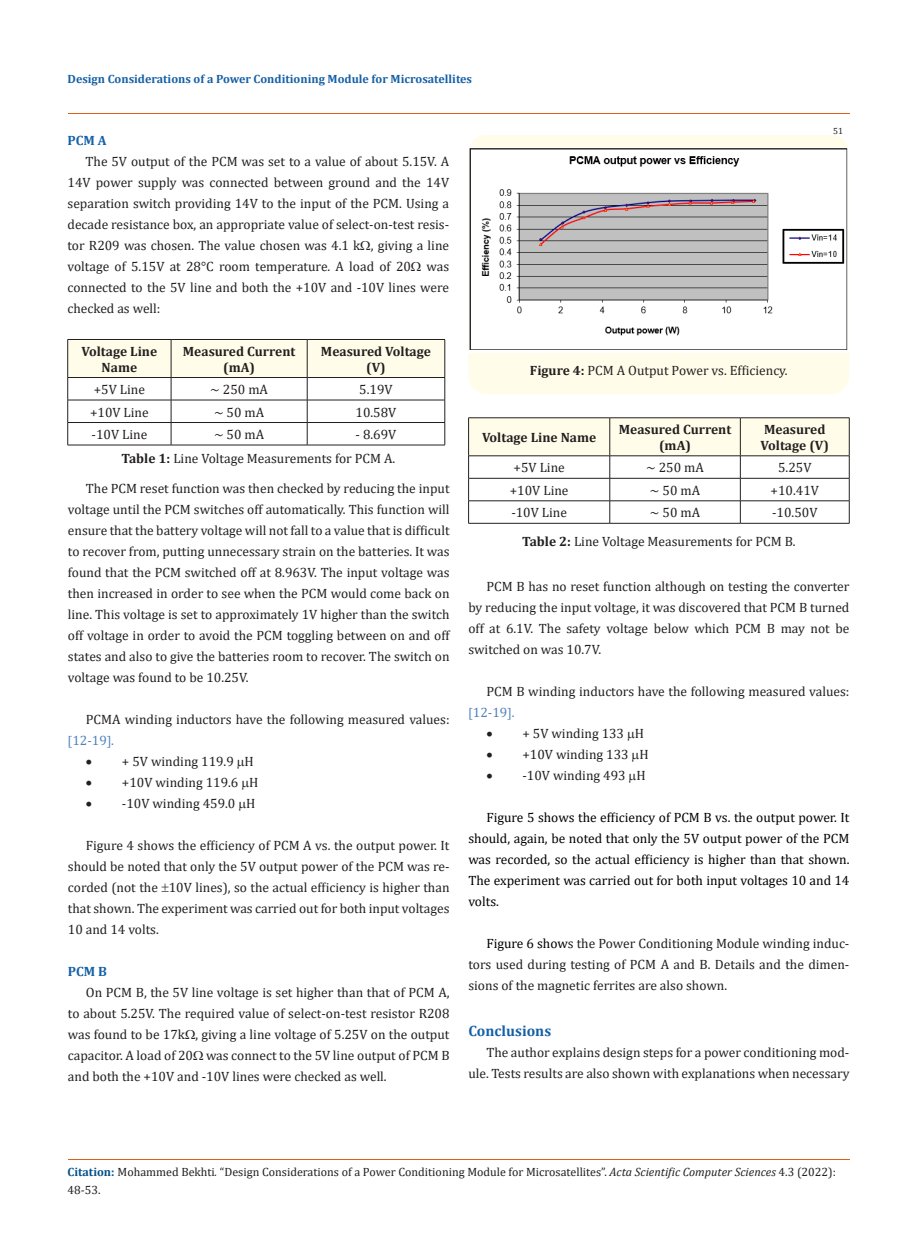
<style>
.page{position:relative;width:917px;height:1260px;background:#fff}
.page>*{position:absolute;margin:0;border:0;box-sizing:border-box;transform-origin:0 0}
.Heading_3{font:700 15px "Cambria";color:#1560a6}
.Body_Text{font:13.5px/21px "Cambria";color:#231f20;text-align:justify}
.t1{font:13.5px/21px "Cambria";color:#000;text-align:justify}
.t2{font:700 13.5px/15.5px "Cambria";color:#231f20;text-align:center}
.Heading_3-2{font:700 13.5px "Cambria";letter-spacing:-.005em;color:#1560a6}
.t3{font:12px/18px "Cambria";color:#231f20}
.t4{font:700 12px "Cambria";color:#1560a6}
.t5{font:9px "Cambria";color:#231f20}
.s1{font-weight:700}
.s2{color:#4f81bd}
.s3{color:#000}
.s4{font-weight:700;color:#035089}
.s5{font-style:italic}
</style>
<div class="page">
<svg style="left:67px;top:339px;width:378px;height:106px"></svg>
<hr style="left:68px;top:445px;width:103px;height:1px;background:#231f20">
<hr style="left:171px;top:445px;width:136px;height:1px;background:#231f20">
<hr style="left:307px;top:445px;width:138px;height:1px;background:#231f20">
<svg style="left:468px;top:418px;width:382px;height:105px"></svg>
<hr style="left:468px;top:523px;width:141px;height:1px;background:#231f20">
<hr style="left:609px;top:523px;width:131px;height:1px;background:#231f20">
<hr style="left:740px;top:523px;width:109px;height:1px;background:#231f20">
<hr style="left:68px;top:113px;width:781px;height:1px;background:#e05d1a">
<hr style="left:68px;top:1160px;width:781px;height:1px;background:#e05d1a">
<div style="left:468px;top:135px;width:381px;height:259px;background:#fffde9;border-radius:18px"></div>
<img style="left:469px;top:148px;width:379px;height:205px">
<p class="t4" style="left:68px;top:70px;width:406px">Design Considerations of a Power Conditioning Module for Microsatellites</p>
<p class="t5" style="left:833px;top:125px;width:11px">51</p>
<p class="Heading_3-2" style="left:68px;top:131px;width:41px">PCM A</p>
<p class="Body_Text" style="left:68px;top:151px;width:383px;text-indent:18px">The 5V output of the PCM was set to a value of about 5.15V. A 14V power supply was connected between ground and the 14V separation switch providing 14V to the input of the PCM. Using a decade resistance box, an appropriate value of select-on-test resis&shy;tor R209 was chosen. The value chosen was 4.1 k , giving a line voltage of 5.15V at 28°C room temperature. A load of 20 was connected to the 5V line and both the +10V and -10V lines were checked as well:</p>
<p class="t2" style="left:81px;top:343px;width:77px">Voltage Line<br>Name</p>
<p class="t2" style="left:183px;top:343px;width:114px">Measured Current (mA)</p>
<p class="t2" style="left:321px;top:343px;width:112px">Measured Voltage (V)</p>
<p class="Body_Text" style="left:94px;top:379px;width:53px">+5V Line</p>
<p class="Body_Text" style="left:210px;top:379px;width:59px">~ 250 mA</p>
<p class="Body_Text" style="left:359px;top:379px;width:35px">5.19V</p>
<p class="Body_Text" style="left:90px;top:401px;width:60px">+10V Line</p>
<p class="Body_Text" style="left:214px;top:401px;width:52px">~ 50 mA</p>
<p class="Body_Text" style="left:355px;top:401px;width:42px">10.58V</p>
<p class="Body_Text" style="left:92px;top:424px;width:57px">-10V Line</p>
<p class="Body_Text" style="left:214px;top:424px;width:52px">~ 50 mA</p>
<p class="Body_Text" style="left:355px;top:424px;width:42px">- 8.69V</p>
<p class="Body_Text" style="left:121px;top:448px;width:275px"><span class="s1">Table 1:</span> Line Voltage Measurements for PCM A.</p>
<p class="Body_Text" style="left:68px;top:478px;width:383px;text-indent:18px">The PCM reset function was then checked by reducing the input voltage until the PCM switches off automatically. This function will ensure that the battery voltage will not fall to a value that is difficult to recover from, putting unnecessary strain on the batteries. It was found that the PCM switched off at 8.963V. The input voltage was then increased in order to see when the PCM would come back on line. This voltage is set to approximately 1V higher than the switch off voltage in order to avoid the PCM toggling between on and off states and also to give the batteries room to recover. The switch on voltage was found to be 10.25V.</p>
<p class="Body_Text" style="left:72px;top:709px;width:378px;text-indent:14px">PCMA winding inductors have the following measured values:<br><span class="s2">12-19 .</span></p>
<p class="Body_Text" style="left:86px;top:751px;width:169px">• + 5V winding 119.9 H</p>
<p class="Body_Text" style="left:86px;top:772px;width:174px">• +10V winding 119.6 H</p>
<p class="Body_Text" style="left:86px;top:793px;width:171px">• -10V winding 459.0 H</p>
<p class="Body_Text" style="left:68px;top:835px;width:383px;text-indent:18px">Figure 4 shows the efficiency of PCM A vs. the output power. It should be noted that only the 5V output power of the PCM was re&shy;corded (not the 10V lines), so the actual efficiency is higher than that shown. The experiment was carried out for both input voltages 10 and 14 volts.</p>
<p class="Heading_3-2" style="left:68px;top:962px;width:41px">PCM B</p>
<p class="Body_Text" style="left:68px;top:982px;width:383px;text-indent:18px">On PCM B, the 5V line voltage is set higher than that of PCM A, to about 5.25V. The required value of select-on-test resistor R208 was found to be 17k , giving a line voltage of 5.25V on the output capacitor. A load of 20 was connect to the 5V line output of PCM B and both the +10V and -10V lines were checked as well.</p>
<p class="Body_Text" style="left:530px;top:360px;width:259px"><span class="s1">Figure 4:</span> PCM A Output Power vs. Efficiency.</p>
<p class="t2" style="left:482px;top:429px;width:116px">Voltage Line Name</p>
<p class="t2" style="left:618px;top:422px;width:114px">Measured Current (mA)</p>
<p class="t2" style="left:760px;top:422px;width:70px;text-align:left">Measured<br>Voltage (V)</p>
<p class="Body_Text" style="left:513px;top:457px;width:53px">+5V Line</p>
<p class="Body_Text" style="left:646px;top:457px;width:59px">~ 250 mA</p>
<p class="Body_Text" style="left:778px;top:457px;width:35px">5.25V</p>
<p class="Body_Text" style="left:510px;top:480px;width:60px">+10V Line</p>
<p class="Body_Text" style="left:650px;top:480px;width:52px">~ 50 mA</p>
<p class="Body_Text" style="left:770px;top:480px;width:50px">+10.41V</p>
<p class="Body_Text" style="left:511px;top:502px;width:57px">-10V Line</p>
<p class="Body_Text" style="left:650px;top:502px;width:52px">~ 50 mA</p>
<p class="Body_Text" style="left:772px;top:502px;width:47px">-10.50V</p>
<p class="Body_Text" style="left:522px;top:531px;width:275px"><span class="s1">Table 2:</span> Line Voltage Measurements for PCM B.</p>
<p class="Body_Text" style="left:468px;top:576px;width:382px;text-indent:18px">PCM B has no reset function although on testing the converter by reducing the input voltage, it was discovered that PCM B turned off at 6.1V. The safety voltage below which PCM B may not be switched on was 10.7V.</p>
<p class="Body_Text" style="left:473px;top:681px;width:378px;text-indent:14px">PCM B winding inductors have the following measured values:<br><span class="s2">12-19 .</span></p>
<p class="Body_Text" style="left:486px;top:723px;width:159px">• + 5V winding 133 H</p>
<p class="Body_Text" style="left:486px;top:744px;width:164px">• +10V winding 133 H</p>
<p class="Body_Text" style="left:486px;top:765px;width:161px">• -10V winding 493 H</p>
<p class="t1" style="left:468px;top:807px;width:382px;text-indent:18px">Figure 5 shows the efficiency of PCM B vs. the output power. It should, again, be noted that only the 5V output power of the PCM was recorded, so the actual efficiency is higher than that shown.<br>The experiment was carried out for both input voltages 10 and 14 volts.</p>
<p class="Body_Text" style="left:468px;top:933px;width:382px;text-indent:18px"><span class="s3">Figure 6 show</span>s the Power Conditioning Module winding induc&shy;tors used during testing of PCM A and B. Details and the dimen&shy;sions of the magnetic ferrites are also shown.</p>
<p class="Heading_3" style="left:468px;top:1020px;width:84px">Conclusions</p>
<p class="Body_Text" style="left:468px;top:1042px;width:382px;text-align:right">The author explains design steps for a power conditioning mod&shy;ule. Tests results are also shown with explanations when necessary</p>
<p class="t3" style="left:68px;top:1163px;width:770px"><span class="s4">Citation:</span> Mohammed Bekhti<span class="s5">.</span> “Design Considerations of a Power Conditioning Module for Microsatellites”. <span class="s5">Acta Scientific Computer Sciences</span> 4.3 (2022):<br>48-53.</p>
</div>
